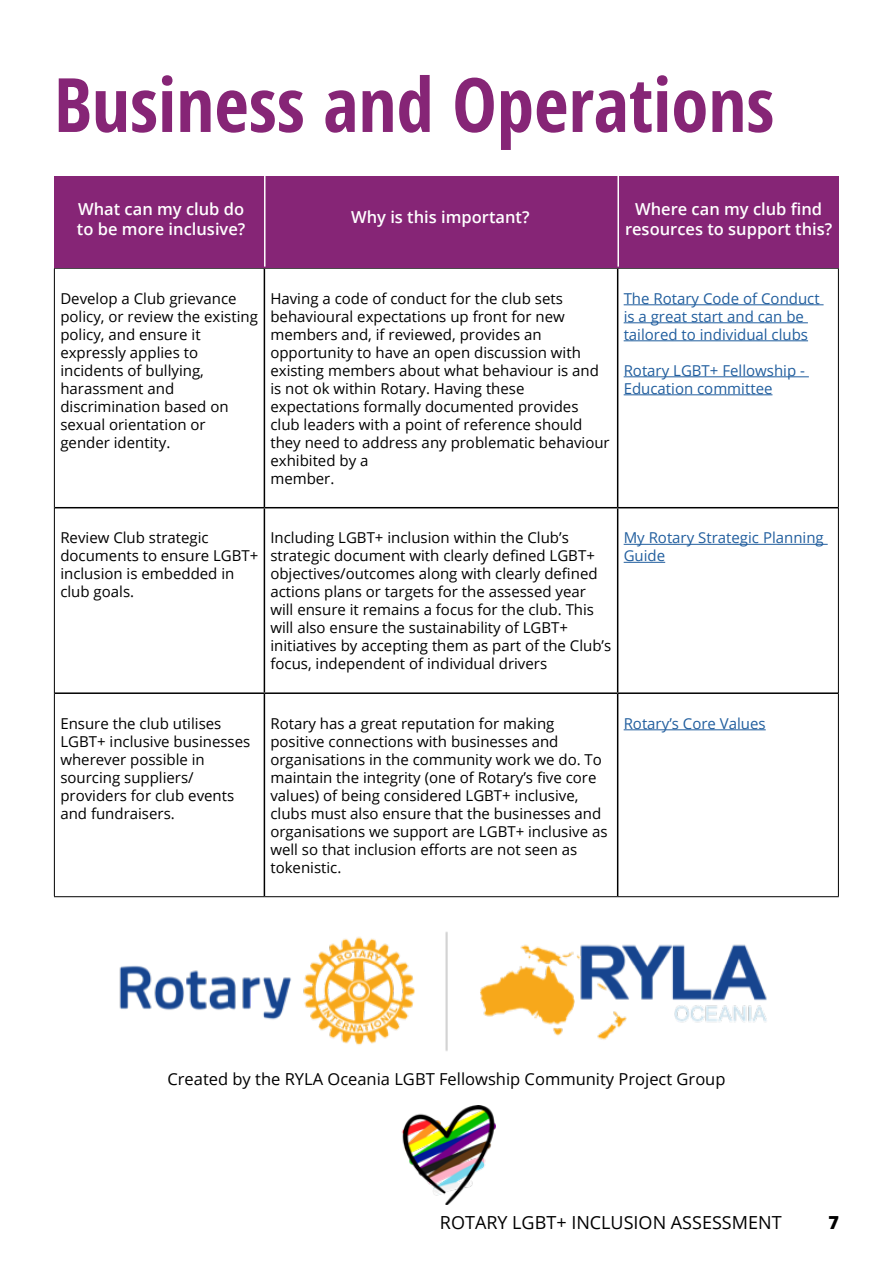
<style>
.page{position:relative;width:893px;height:1263px;background:#fff}
.page>*{position:absolute;margin:0;border:0;box-sizing:border-box;transform-origin:0 0}
.t1{font:700 75px "Open Sans Condensed";color:#862576}
.t2{font:18px "Open Sans";color:#000}
.t3{font:800 18px "Open Sans";color:#000}
.t4{font:600 16.5px/19.8px "Open Sans";color:#fff}
.t5{font:16.5px "Open Sans";color:#000}
.t6{font:15px/18px "Open Sans";color:#000}
.t7{font:15px/18px "Open Sans";color:#215e9e}
</style>
<div class="page">
<hr style="left:54px;top:268px;width:210px;height:1px;background:#000">
<hr style="left:54px;top:269px;width:1px;height:239px;background:#000">
<hr style="left:264px;top:268px;width:354px;height:1px;background:#000">
<hr style="left:618px;top:268px;width:221px;height:1px;background:#000">
<hr style="left:838px;top:269px;width:1px;height:239px;background:#000">
<hr style="left:54px;top:508px;width:1px;height:185px;background:#000">
<hr style="left:838px;top:508px;width:1px;height:185px;background:#000">
<hr style="left:54px;top:693px;width:1px;height:203px;background:#000">
<hr style="left:838px;top:693px;width:1px;height:203px;background:#000">
<hr style="left:54px;top:896px;width:210px;height:1px;background:#000">
<hr style="left:264px;top:896px;width:354px;height:1px;background:#000">
<hr style="left:618px;top:896px;width:221px;height:1px;background:#000">
<hr style="left:264px;top:269px;width:1px;height:238px;background:#000">
<hr style="left:617px;top:269px;width:1px;height:238px;background:#000">
<hr style="left:55px;top:507px;width:209px;height:1px;background:#000">
<hr style="left:264px;top:507px;width:354px;height:1px;background:#000">
<hr style="left:264px;top:508px;width:1px;height:184px;background:#000">
<hr style="left:618px;top:507px;width:220px;height:1px;background:#000">
<hr style="left:617px;top:508px;width:1px;height:184px;background:#000">
<hr style="left:55px;top:692px;width:209px;height:2px;background:#000">
<hr style="left:264px;top:692px;width:354px;height:2px;background:#000">
<hr style="left:264px;top:694px;width:1px;height:202px;background:#000">
<hr style="left:618px;top:692px;width:220px;height:2px;background:#000">
<hr style="left:617px;top:694px;width:1px;height:202px;background:#000">
<hr style="left:624px;top:304px;width:200px;height:1px;background:#215e9e">
<hr style="left:624px;top:322px;width:184px;height:1px;background:#215e9e">
<hr style="left:624px;top:340px;width:184px;height:1px;background:#215e9e">
<hr style="left:624px;top:376px;width:185px;height:1px;background:#215e9e">
<hr style="left:624px;top:394px;width:148px;height:1px;background:#215e9e">
<hr style="left:624px;top:544px;width:204px;height:1px;background:#215e9e">
<hr style="left:624px;top:562px;width:41px;height:1px;background:#215e9e">
<hr style="left:624px;top:729px;width:142px;height:1px;background:#215e9e">
<div style="left:54px;top:177px;width:785px;height:91px;background:#862576"></div>
<hr style="left:264px;top:176px;width:2px;height:91px;background:#fff">
<hr style="left:617px;top:176px;width:2px;height:91px;background:#fff">
<img style="left:119px;top:931px;width:648px;height:120px">
<img style="left:401px;top:1105px;width:94px;height:100px">
<h1 class="t1" style="left:54px;top:52px;width:722px">Business and Operations</h1>
<p class="t4" style="left:77px;top:199px;width:170px">What can my club do to be more inclusive?</p>
<p class="t4" style="left:351px;top:207px;width:180px">Why is this important?</p>
<p class="t4" style="left:625px;top:199px;width:209px;text-align:center">Where can my club find resources to support this?</p>
<p class="t6" style="left:60px;top:289px;width:199px">Develop a Club grievance policy, or review the existing policy, and ensure it expressly applies to incidents of bullying, harassment and discrimination based on sexual orientation or gender identity.</p>
<p class="t6" style="left:270px;top:289px;width:341px">Having a code of conduct for the club sets behavioural expectations up front for new members and, if reviewed, provides an opportunity to have an open discussion with existing members about what behaviour is and is not ok within Rotary. Having these expectations formally documented provides club leaders with a point of reference should they need to address any problematic behaviour exhibited by a<br>member.</p>
<p class="t7" style="left:624px;top:289px;width:198px">The Rotary Code of Conduct is a great start and can be tailored to individual clubs</p>
<p class="t7" style="left:624px;top:361px;width:183px">Rotary LGBT+ Fellowship -<br>Education committee</p>
<p class="t6" style="left:60px;top:528px;width:200px">Review Club strategic documents to ensure LGBT+ inclusion is embedded in club goals.</p>
<p class="t6" style="left:270px;top:528px;width:342px">Including LGBT+ inclusion within the Club’s strategic document with clearly defined LGBT+ objectives/outcomes along with clearly defined actions plans or targets for the assessed year will ensure it remains a focus for the club. This will also ensure the sustainability of LGBT+ initiatives by accepting them as part of the Club’s focus, independent of individual drivers</p>
<p class="t7" style="left:624px;top:528px;width:202px">My Rotary Strategic Planning<br>Guide</p>
<p class="t6" style="left:60px;top:714px;width:191px">Ensure the club utilises<br>LGBT+ inclusive businesses wherever possible in sourcing suppliers/ providers for club events and fundraisers.</p>
<p class="t6" style="left:270px;top:714px;width:339px">Rotary has a great reputation for making positive connections with businesses and organisations in the community work we do. To maintain the integrity (one of Rotary’s five core values) of being considered LGBT+ inclusive, clubs must also ensure that the businesses and organisations we support are LGBT+ inclusive as well so that inclusion efforts are not seen as tokenistic.</p>
<p class="t7" style="left:624px;top:714px;width:144px">Rotary’s Core Values</p>
<p class="t5" style="left:167px;top:1068px;width:560px">Created by the RYLA Oceania LGBT Fellowship Community Project Group</p>
<p class="t2" style="left:440px;top:1210px;width:343px">ROTARY LGBT+ INCLUSION ASSESSMENT</p>
<p class="t3" style="left:828px;top:1209px;width:12px">7</p>
</div>
